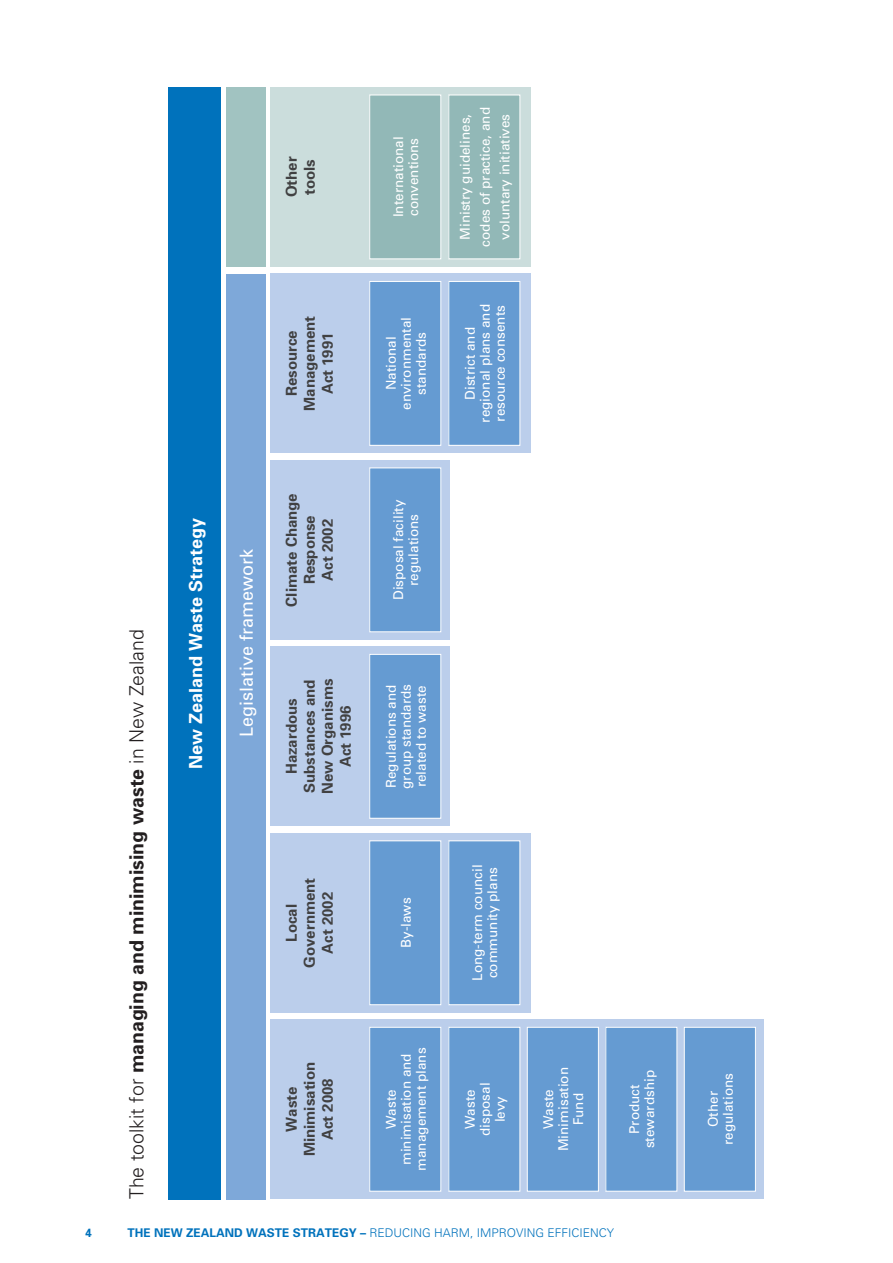
<style>
.page{position:relative;width:893px;height:1263px;background:#fff}
.page>*{position:absolute;margin:0;border:0;box-sizing:border-box;transform-origin:0 0}
.t1{font:700 19.5px "Univers Maori";color:#231f20}
.t2{font:700 18px "Univers Maori";color:#fff}
.t3{font:18px "Univers Maori";color:#fff}
.t4{font:700 15px/18px "Univers Maori";color:#414142;text-align:center}
.t5{font:13.5px/15px "Univers Maori";color:#fff;text-align:center}
.t6{font:300 12px "Univers Maori";color:#0072bc}
.t7{font:700 12px "Univers Maori";color:#0072bc}
.s1{font-weight:300}
.s2{font-weight:700}
</style>
<div class="page">
<div style="left:270px;top:646px;width:180px;height:180px;background:#bbceeb"></div>
<div style="left:370px;top:654px;width:71px;height:164px;background:#659bd2"></div>
<div style="left:369px;top:654px;width:72px;height:165px;border:1px solid #fff"></div>
<div style="left:270px;top:273px;width:260px;height:180px;background:#bbceeb"></div>
<div style="left:370px;top:281px;width:71px;height:164px;background:#659bd2"></div>
<div style="left:369px;top:281px;width:72px;height:165px;border:1px solid #fff"></div>
<div style="left:449px;top:281px;width:71px;height:164px;background:#659bd2"></div>
<div style="left:448px;top:281px;width:72px;height:165px;border:1px solid #fff"></div>
<div style="left:270px;top:833px;width:260px;height:180px;background:#bbceeb"></div>
<div style="left:370px;top:841px;width:71px;height:164px;background:#659bd2"></div>
<div style="left:369px;top:840px;width:72px;height:165px;border:1px solid #fff"></div>
<div style="left:449px;top:841px;width:71px;height:164px;background:#659bd2"></div>
<div style="left:448px;top:840px;width:72px;height:165px;border:1px solid #fff"></div>
<div style="left:270px;top:460px;width:180px;height:180px;background:#bbceeb"></div>
<div style="left:370px;top:468px;width:71px;height:164px;background:#659bd2"></div>
<div style="left:369px;top:467px;width:72px;height:165px;border:1px solid #fff"></div>
<div style="left:270px;top:1019px;width:494px;height:180px;background:#bbceeb"></div>
<div style="left:449px;top:1027px;width:71px;height:164px;background:#659bd2"></div>
<div style="left:448px;top:1027px;width:72px;height:164px;border:1px solid #fff"></div>
<div style="left:606px;top:1027px;width:71px;height:164px;background:#659bd2"></div>
<div style="left:605px;top:1027px;width:72px;height:164px;border:1px solid #fff"></div>
<div style="left:527px;top:1027px;width:71px;height:164px;background:#659bd2"></div>
<div style="left:527px;top:1027px;width:72px;height:164px;border:1px solid #fff"></div>
<div style="left:684px;top:1027px;width:71px;height:164px;background:#659bd2"></div>
<div style="left:684px;top:1027px;width:72px;height:164px;border:1px solid #fff"></div>
<div style="left:370px;top:1027px;width:71px;height:164px;background:#659bd2"></div>
<div style="left:369px;top:1027px;width:72px;height:164px;border:1px solid #fff"></div>
<div style="left:270px;top:87px;width:260px;height:180px;background:#cbdddc"></div>
<div style="left:370px;top:95px;width:71px;height:164px;background:#92b8b7"></div>
<div style="left:369px;top:95px;width:72px;height:164px;border:1px solid #fff"></div>
<div style="left:449px;top:95px;width:71px;height:164px;background:#92b8b7"></div>
<div style="left:448px;top:95px;width:72px;height:164px;border:1px solid #fff"></div>
<div style="left:226px;top:87px;width:39px;height:1112px;background:#7ea8d9"></div>
<div style="left:169px;top:87px;width:52px;height:1112px;background:#0072bc"></div>
<div style="left:226px;top:87px;width:39px;height:186px;background:#fff"></div>
<div style="left:226px;top:87px;width:39px;height:180px;background:#a1c3c1"></div>
<h1 class="t1" style="left:124px;top:1199px;width:571px;rotate:-90deg"><span class="s1">THE TOOLKIT FOR</span> MANAGING AND MINIMISING WASTE <span class="s1">IN NEW ZEALAND</span></h1>
<h2 class="t2" style="left:184px;top:769px;width:253px;rotate:-90deg">NEW ZEALAND WASTE STRATEGY</h2>
<p class="t4" style="left:282px;top:197px;width:42px;text-align:left;rotate:-90deg">OTHER<br>TOOLS</p>
<p class="t5" style="left:391px;top:217px;width:83px;text-align:left;rotate:-90deg">I nternational conventions</p>
<p class="t4" style="left:282px;top:411px;width:97px;rotate:-90deg">RESOURCE<br>MANAGEMENT<br>ACT 1991</p>
<p class="t5" style="left:383px;top:410px;width:95px;rotate:-90deg">National environmental standards</p>
<h2 class="t3" style="left:235px;top:737px;width:190px;rotate:-90deg">Legislative framework</h2>
<p class="t4" style="left:282px;top:606px;width:115px;rotate:-90deg">CLIMATE CHANGE<br>RESPONSE<br>ACT 2002</p>
<p class="t5" style="left:391px;top:600px;width:102px;rotate:-90deg">Disposal facility regulations</p>
<p class="t4" style="left:282px;top:794px;width:117px;rotate:-90deg">HAZARDOUS<br>SUBSTANCES AND<br>NEW ORGANISMS<br>ACT 1996</p>
<p class="t5" style="left:383px;top:789px;width:107px;text-align:justify;rotate:-90deg">Regulations and group standards related to waste</p>
<p class="t4" style="left:282px;top:968px;width:92px;rotate:-90deg">LOCAL<br>GOVERNMENT<br>ACT 2002</p>
<p class="t4" style="left:282px;top:1156px;width:96px;rotate:-90deg">WASTE<br>MINIMISATION<br>ACT 2008</p>
<p class="t5" style="left:398px;top:948px;width:52px;rotate:-90deg">By-laws</p>
<p class="t5" style="left:383px;top:1171px;width:125px;rotate:-90deg">Waste minimisation and management plans</p>
<p class="t5" style="left:455px;top:247px;width:141px;line-height:19.8px;rotate:-90deg">M inistry guidelines, codes of practice, and voluntary initiatives</p>
<p class="t5" style="left:462px;top:423px;width:120px;rotate:-90deg">District and regional plans and resource consents</p>
<p class="t5" style="left:470px;top:981px;width:118px;text-align:left;rotate:-90deg">Long-term council community plans</p>
<p class="t5" style="left:462px;top:1136px;width:55px;rotate:-90deg">Waste disposal levy</p>
<p class="t5" style="left:541px;top:1151px;width:85px;rotate:-90deg">Waste<br>M inimisation<br>Fund</p>
<p class="t5" style="left:705px;top:1145px;width:74px;rotate:-90deg">Other regulations</p>
<p class="t5" style="left:627px;top:1148px;width:80px;rotate:-90deg">Product stewardship</p>
<p class="t7" style="left:85px;top:1225px;width:8px">4</p>
<p class="t6" style="left:128px;top:1226px;width:488px"><span class="s2">THE NEW ZEALAND WASTE STRATEGY –</span> REDUCING HAR M, IMPROVING EFFICIENCY</p>
</div>
